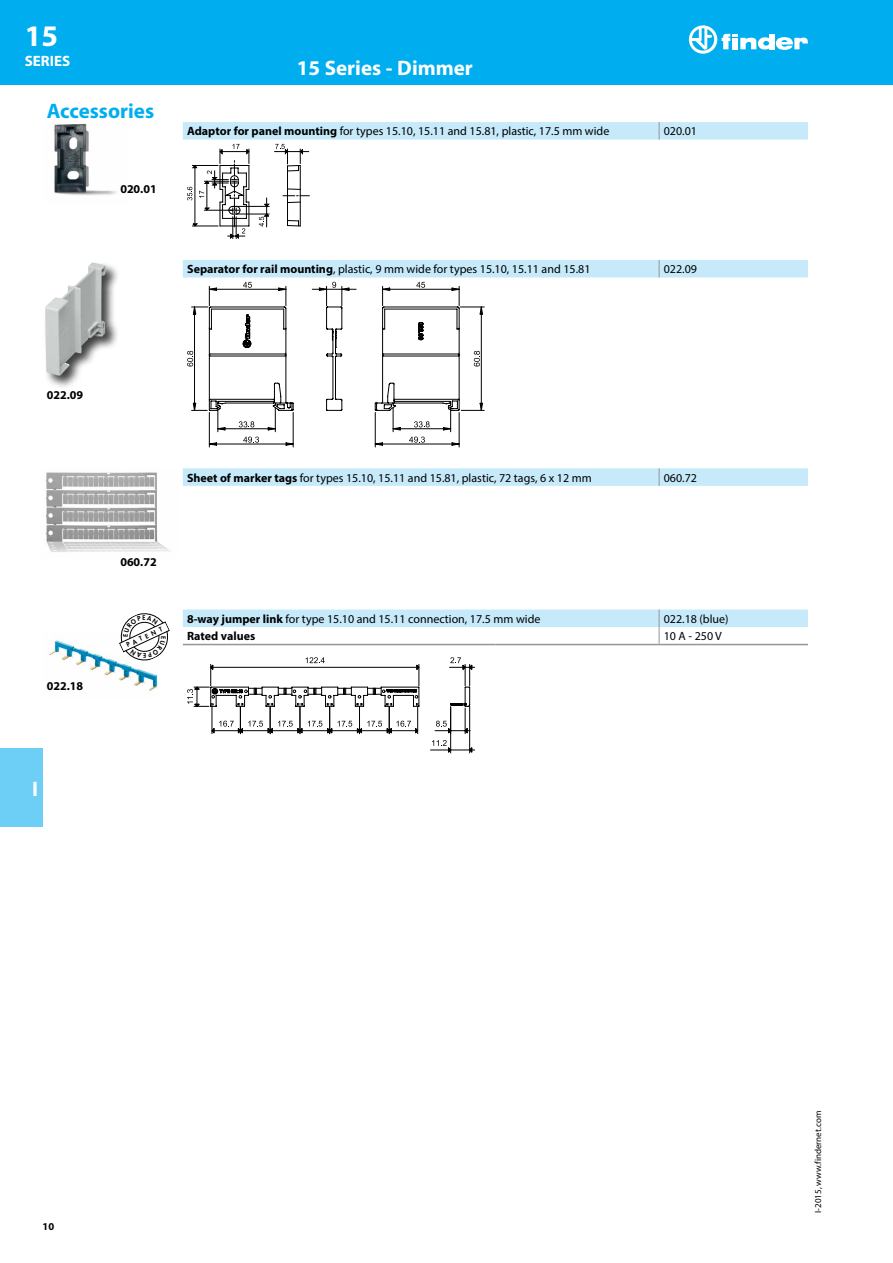
<style>
.page{position:relative;width:893px;height:1263px;background:#fff}
.page>*{position:absolute;margin:0;border:0;box-sizing:border-box;transform-origin:0 0}
.t1{font:700 30px "Myriad Pro";color:#fff}
.t2{font:700 21px "Myriad Pro";color:#fff}
.t3{font:700 21px "Myriad Pro";color:#00aeef}
.t4{font:700 15px "Myriad Pro";color:#fff}
.t5{font:12px "Myriad Pro";color:#000}
.t6{font:700 12px "Myriad Pro";color:#000}
.t7{font:700 10.5px "Myriad Pro";color:#000}
.t8{font:9px "Myriad Pro";color:#000}
.t9{font:800 6.3px "Futura Std";color:#000}
.s1{font-weight:700}
</style>
<div class="page">
<div style="left:0;top:0;width:893px;height:85px;background:#00aeef"></div>
<svg style="left:689px;top:25px;width:119px;height:29px"></svg>
<div style="left:0;top:748px;width:43px;height:79px;background:#6dcff6"></div>
<svg style="left:183px;top:122px;width:625px;height:505px"></svg>
<hr style="left:183px;top:644px;width:312px;height:1px;background:#939598">
<hr style="left:495px;top:644px;width:164px;height:1px;background:#939598">
<hr style="left:659px;top:644px;width:149px;height:1px;background:#939598">
<svg style="left:659px;top:122px;width:1px;height:18px"></svg>
<svg style="left:659px;top:260px;width:1px;height:17px"></svg>
<svg style="left:659px;top:468px;width:1px;height:18px"></svg>
<svg style="left:659px;top:609px;width:1px;height:35px"></svg>
<img style="left:54px;top:123px;width:63px;height:72px">
<svg style="left:187px;top:144px;width:122px;height:95px"></svg>
<div style="left:44px;top:261px;width:76px;height:129px;background:#000;opacity:.75"></div>
<img style="left:45px;top:262px;width:61px;height:114px">
<hr style="left:209px;top:412px;width:1px;height:35px;background:#000">
<hr style="left:293px;top:412px;width:1px;height:35px;background:#000">
<hr style="left:375px;top:412px;width:1px;height:35px;background:#000">
<hr style="left:459px;top:412px;width:1px;height:35px;background:#000">
<svg style="left:187px;top:282px;width:297px;height:163px"></svg>
<hr style="left:375px;top:444px;width:84px;height:1px;background:#000">
<img style="left:46px;top:472px;width:125px;height:80px">
<img style="left:48px;top:640px;width:110px;height:51px">
<svg style="left:187px;top:657px;width:288px;height:96px"></svg>
<svg style="left:117px;top:613px;width:53px;height:52px"></svg>
<h1 class="t1" style="left:25px;top:16px;width:35px">15</h1>
<p class="t4" style="left:25px;top:51px;width:47px">SERIES</p>
<h2 class="t2" style="left:297px;top:54px;width:178px">15 Series - Dimmer</h2>
<h2 class="t3" style="left:47px;top:97px;width:109px">Accessories</h2>
<p class="t6" style="left:120px;top:181px;width:38px">020.01</p>
<p class="t5" style="left:187px;top:124px;width:424px"><span class="s1">Adaptor for panel mounting</span> for types 15.10, 15.11 and 15.81, plastic, 17.5 mm wide</p>
<p class="t5" style="left:664px;top:124px;width:35px">020.01</p>
<p class="t5" style="left:187px;top:262px;width:405px"><span class="s1">Separator for rail mounting</span>, plastic, 9 mm wide for types 15.10, 15.11 and 15.81</p>
<p class="t5" style="left:664px;top:262px;width:35px">022.09</p>
<p class="t6" style="left:47px;top:387px;width:38px">022.09</p>
<p class="t6" style="left:47px;top:678px;width:38px">022.18</p>
<h2 class="t2" style="left:32px;top:775px;width:7px">I</h2>
<p class="t5" style="left:187px;top:470px;width:406px"><span class="s1">Sheet of marker tags</span> for types 15.10, 15.11 and 15.81, plastic, 72 tags, 6 x 12 mm</p>
<p class="t5" style="left:664px;top:470px;width:35px">060.72</p>
<p class="t6" style="left:120px;top:554px;width:38px">060.72</p>
<p class="t9" style="left:125px;top:641px;width:40px;rotate:-25deg">PATENT</p>
<p class="t5" style="left:187px;top:611px;width:355px"><span class="s1">8-way jumper link</span> for type 15.10 and 15.11 connection, 17.5 mm wide</p>
<p class="t5" style="left:664px;top:611px;width:66px">022.18 (blue)</p>
<p class="t6" style="left:187px;top:628px;width:70px">Rated values</p>
<p class="t5" style="left:664px;top:629px;width:60px">10 A - 250 V</p>
<p class="t7" style="left:43px;top:1219px;width:13px">10</p>
<p class="t8" style="left:812px;top:1213px;width:103px;rotate:-90deg">I-2015, www.findernet.com</p>
</div>
